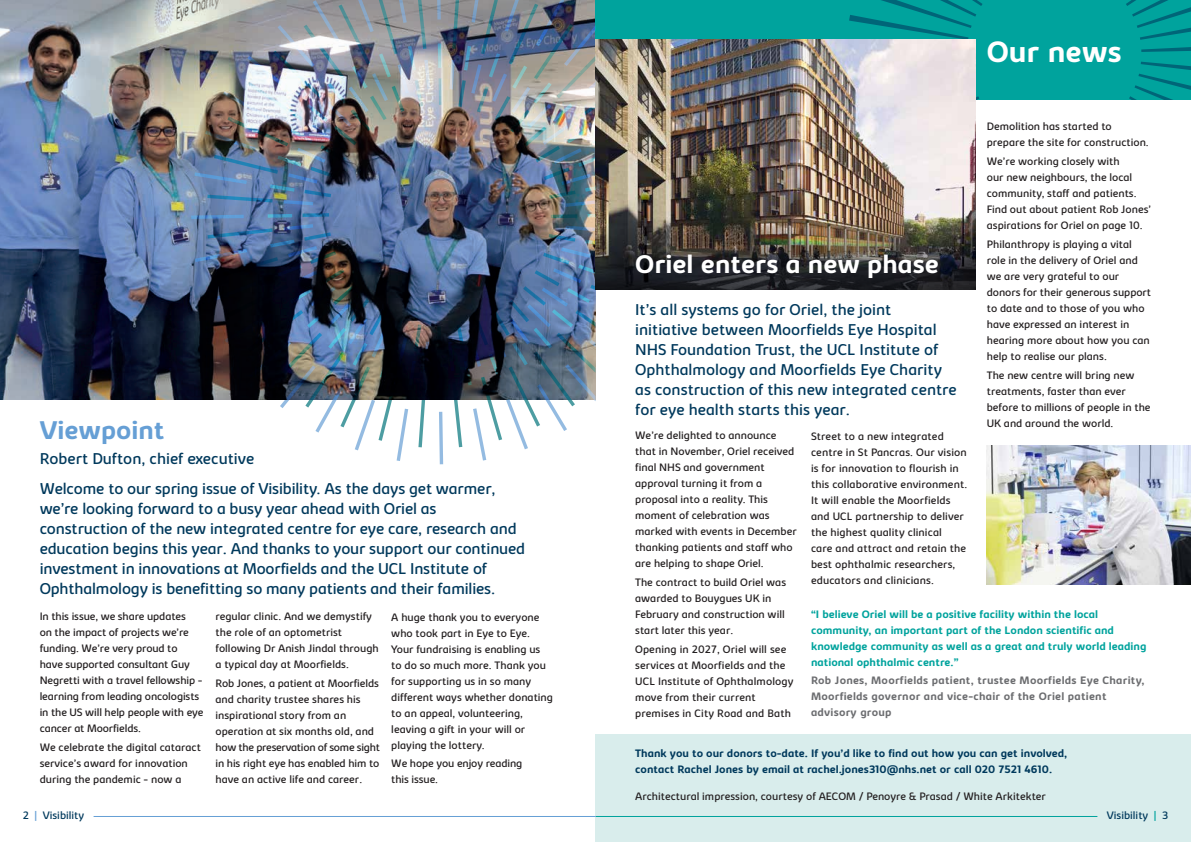
<style>
.page{position:relative;width:1191px;height:842px;background:#fff}
.page>*{position:absolute;margin:0;border:0;box-sizing:border-box;transform-origin:0 0}
.t1{font:700 30px "Kabrio";color:#fff}
.t2{font:700 26px "Kabrio";color:#fff}
.t3{font:700 26px "Kabrio";color:#669fd5}
.t4{font:16px/20px "Kabrio";letter-spacing:-.01em;color:#00395c}
.t5{font:11px/16px "Kabrio";color:#231f20}
.t6{font:700 11px/16px "Kabrio";color:#00a39d}
.t7{font:700 11px/16px "Kabrio";color:#00395c}
.t8{font:700 11px/16px "Kabrio";letter-spacing:.02em;color:#6c6d70}
.t9{font:11px "Kabrio";color:#00395c}
.s1{color:#669fd5}
.s2{color:#00a39d}
</style>
<div class="page">
<div style="left:595px;top:734px;width:596px;height:108px;background:#d9edec"></div>
<img style="left:0;top:0;width:595px;height:400px">
<div style="left:595px;top:0;width:596px;height:99px;background:#00a39d"></div>
<svg style="left:846px;top:0;width:136px;height:52px"></svg>
<svg style="left:975px;top:62px;width:4px;height:37px"></svg>
<svg style="left:1129px;top:62px;width:62px;height:37px"></svg>
<svg style="left:1126px;top:0;width:65px;height:52px"></svg>
<img style="left:595px;top:40px;width:380px;height:175px">
<img style="left:986px;top:445px;width:205px;height:139px">
<hr style="left:595px;top:816px;width:502px;height:1px;background:#00a39d">
<img style="left:595px;top:215px;width:380px;height:74px">
<svg style="left:438px;top:78px;width:4px;height:27px"></svg>
<svg style="left:550px;top:214px;width:27px;height:4px"></svg>
<svg style="left:438px;top:44px;width:3px;height:24px"></svg>
<svg style="left:587px;top:214px;width:8px;height:3px"></svg>
<svg style="left:437px;top:0;width:4px;height:20px"></svg>
<img style="left:194px;top:0;width:237px;height:205px">
<img style="left:191px;top:213px;width:238px;height:248px">
<img style="left:437px;top:226px;width:158px;height:238px">
<img style="left:449px;top:0;width:146px;height:207px">
<hr style="left:94px;top:816px;width:501px;height:1px;background:#669fd5">
<h2 class="t3" style="left:40px;top:413px;width:126px">Viewpoint</h2>
<h3 class="t4" style="left:40px;top:449px;width:216px">Robert Dufton, chief executive</h3>
<p class="t4" style="left:40px;top:479px;width:487px">Welcome to our spring issue of Visibility. As the days get warmer, we’re looking forward to a busy year ahead with Oriel as construction of the new integrated centre for eye care, research and education begins this year. And thanks to your support our continued investment in innovations at Moorfields and the UCL Institute of Ophthalmology is benefitting so many patients and their families.</p>
<p class="t5" style="left:40px;top:609px;width:165px">In this issue, we share updates<br>on the impact of projects we’re funding. We’re very proud to have supported consultant Guy<br>Negretti with a travel fellowship - learning from leading oncologists in the US will help people with eye cancer at Moorfields.</p>
<p class="t5" style="left:40px;top:740px;width:163px">We celebrate the digital cataract service’s award for innovation during the pandemic - now a</p>
<p class="t9" style="left:23px;top:808px;width:63px">2 <span class="s1">|</span> Visibility</p>
<p class="t5" style="left:215px;top:609px;width:165px">regular clinic. And we demystify the role of an optometrist following Dr Anish Jindal through a typical day at Moorfields.</p>
<p class="t5" style="left:215px;top:676px;width:166px">Rob Jones, a patient at Moorfields and charity trustee shares his inspirational story from an operation at six months old, and how the preservation of some sight in his right eye has enabled him to have an active life and career.</p>
<p class="t5" style="left:391px;top:609px;width:163px">A huge thank you to everyone who took part in Eye to Eye.<br>Your fundraising is enabling us to do so much more. Thank you for supporting us in so many different ways whether donating to an appeal, volunteering, leaving a gift in your will or playing the lottery.</p>
<p class="t5" style="left:391px;top:756px;width:132px">We hope you enjoy reading this issue.</p>
<h2 class="t2" style="left:635px;top:248px;width:305px">Oriel enters a new phase</h2>
<p class="t4" style="left:635px;top:300px;width:323px">It’s all systems go for Oriel, the joint initiative between Moorfields Eye Hospital NHS Foundation Trust, the UCL Institute of Ophthalmology and Moorfields Eye Charity as construction of this new integrated centre for eye health starts this year.</p>
<h1 class="t1" style="left:986px;top:33px;width:136px">Our news</h1>
<p class="t5" style="left:986px;top:119px;width:163px">Demolition has started to prepare the site for construction.</p>
<p class="t5" style="left:986px;top:154px;width:166px">We’re working closely with<br>our new neighbours, the local community, staff and patients.<br>Find out about patient Rob Jones’ aspirations for Oriel on page 10.</p>
<p class="t5" style="left:986px;top:236px;width:166px">Philanthropy is playing a vital role in the delivery of Oriel and we are very grateful to our donors for their generous support to date and to those of you who have expressed an interest in hearing more about how you can help to realise our plans.</p>
<p class="t5" style="left:986px;top:367px;width:165px">The new centre will bring new treatments, faster than ever before to millions of people in the<br>UK and around the world.</p>
<p class="t5" style="left:635px;top:428px;width:163px">We’re delighted to announce that in November, Oriel received final NHS and government approval turning it from a proposal into a reality. This moment of celebration was marked with events in December thanking patients and staff who are helping to shape Oriel.</p>
<p class="t5" style="left:635px;top:574px;width:152px">The contract to build Oriel was awarded to Bouygues UK in<br>February and construction will start later this year.</p>
<p class="t5" style="left:635px;top:641px;width:160px">Opening in 2027, Oriel will see services at Moorfields and the<br>UCL Institute of Ophthalmology move from their current premises in City Road and Bath</p>
<p class="t5" style="left:811px;top:428px;width:158px">Street to a new integrated centre in St Pancras. Our vision is for innovation to flourish in this collaborative environment.<br>It will enable the Moorfields and UCL partnership to deliver the highest quality clinical<br>care and attract and retain the best ophthalmic researchers, educators and clinicians.</p>
<p class="t6" style="left:811px;top:606px;width:337px">“I believe Oriel will be a positive facility within the local community, an important part of the London scientific and knowledge community as well as a great and truly world leading national ophthalmic centre.”</p>
<p class="t8" style="left:811px;top:673px;width:335px">Rob Jones, Moorfields patient, trustee Moorfields Eye Charity,<br>Moorfields governor and vice-chair of the Oriel patient advisory group</p>
<p class="t7" style="left:635px;top:745px;width:434px">Thank you to our donors to-date. If you’d like to find out how you can get involved, contact Rachel Jones by email at rachel.jones310@nhs.net or call 020 7521 4610.</p>
<p class="t5" style="left:635px;top:788px;width:412px">Architectural impression, courtesy of AECOM / Penoyre &amp; Prasad / White Arkitekter</p>
<p class="t9" style="left:1106px;top:808px;width:63px">Visibility <span class="s2">|</span> 3</p>
</div>
